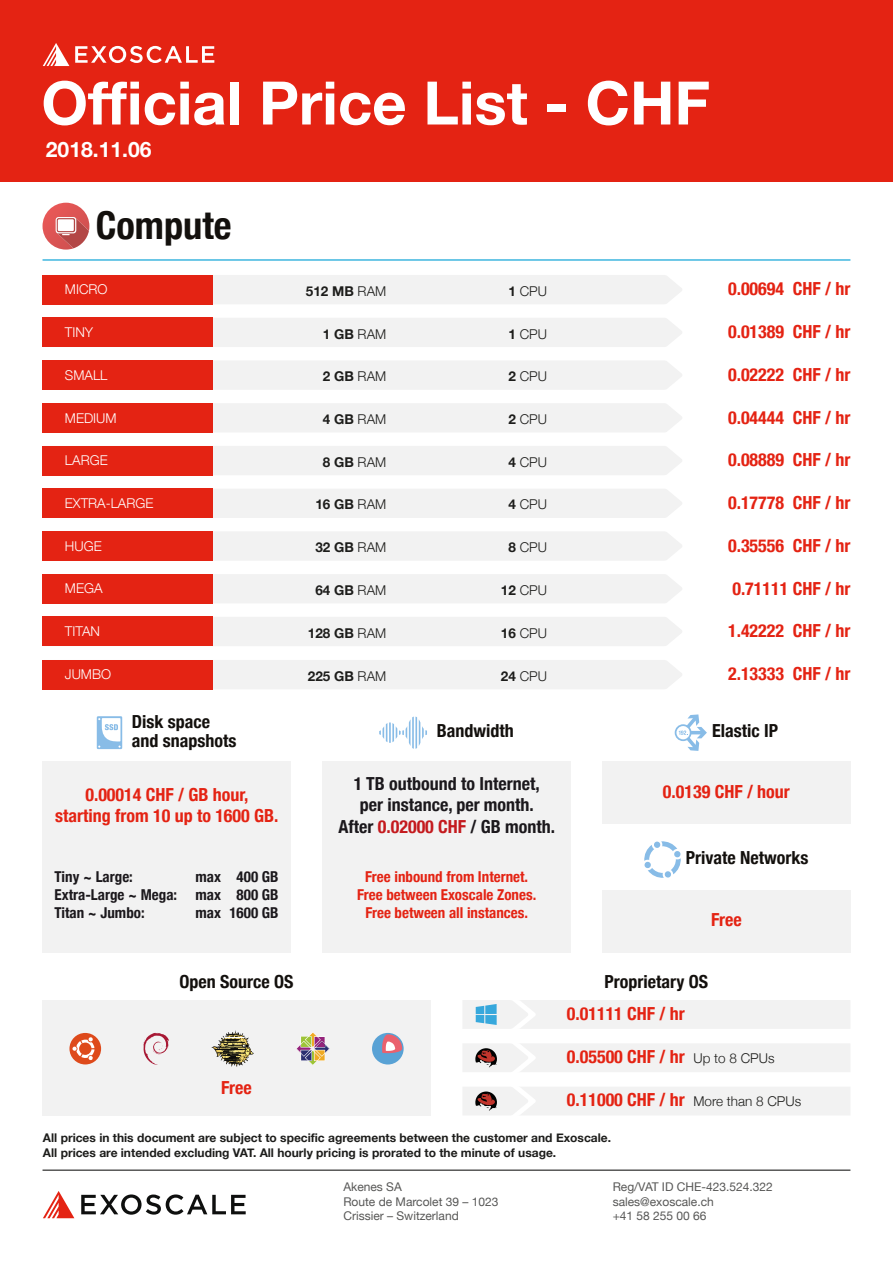
<style>
.page{position:relative;width:893px;height:1263px;background:#fff}
.page>*{position:absolute;margin:0;border:0;box-sizing:border-box;transform-origin:0 0}
.t1{font:700 60px "Helvetica Neue";color:#fff}
.t2{font:700 condensed 38.4px "Helvetica Neue";color:#13100d}
.t3{font:700 21.15px "Helvetica Neue";color:#fff}
.t4{font:700 condensed 18px/21.6px "Helvetica Neue";color:#e42313;text-align:center}
.t5{font:700 condensed 18px/18.6px "Helvetica Neue";color:#13100d}
.t6{font:700 condensed 18px/21.6px "Helvetica Neue";color:#1b181c;text-align:center}
.t7{font:700 condensed 15px/18px "Helvetica Neue";color:#e42313;text-align:center}
.t8{font:700 condensed 15px/18px "Helvetica Neue";color:#1b181c;text-align:justify}
.t9{font:700 13.5px "Helvetica Neue";color:#1d1d1b}
.t10{font:300 13.5px "Helvetica Neue";color:#fff}
.t11{font:300 13.5px "Helvetica Neue";color:#1d1d1b}
.t12{font:700 12px/15px "Helvetica Neue";color:#1d1d1b}
.t13{font:12px/14.4px "Helvetica Neue";color:#575756}
.s1{font-weight:300}
.s2{font-weight:700}
.s3{color:#c41a1e}
.s4{font-weight:300;font-stretch:normal;font-size:13.5px;color:#1d1d1b}
</style>
<div class="page">
<div style="left:0;top:0;width:893px;height:182px;background:#e42313"></div>
<hr style="left:43px;top:1169px;width:807px;height:2px;background:#575756">
<div style="left:213px;top:275px;width:469px;height:29px;background:#f2f2f2"></div>
<div style="left:43px;top:275px;width:170px;height:29px;background:#e42313"></div>
<div style="left:213px;top:318px;width:469px;height:29px;background:#f2f2f2"></div>
<div style="left:43px;top:318px;width:170px;height:29px;background:#e42313"></div>
<div style="left:213px;top:361px;width:469px;height:29px;background:#f2f2f2"></div>
<div style="left:43px;top:360px;width:170px;height:30px;background:#e42313"></div>
<div style="left:213px;top:403px;width:469px;height:29px;background:#f2f2f2"></div>
<div style="left:43px;top:403px;width:170px;height:29px;background:#e42313"></div>
<div style="left:213px;top:446px;width:469px;height:29px;background:#f2f2f2"></div>
<div style="left:43px;top:446px;width:170px;height:29px;background:#e42313"></div>
<div style="left:213px;top:489px;width:469px;height:29px;background:#f2f2f2"></div>
<div style="left:43px;top:489px;width:170px;height:29px;background:#e42313"></div>
<div style="left:213px;top:532px;width:469px;height:28px;background:#f2f2f2"></div>
<div style="left:43px;top:531px;width:170px;height:30px;background:#e42313"></div>
<div style="left:213px;top:574px;width:469px;height:29px;background:#f2f2f2"></div>
<div style="left:43px;top:574px;width:170px;height:29px;background:#e42313"></div>
<div style="left:213px;top:617px;width:469px;height:29px;background:#f2f2f2"></div>
<div style="left:43px;top:617px;width:170px;height:29px;background:#e42313"></div>
<hr style="left:43px;top:259px;width:807px;height:2px;background:#3fb6df">
<svg style="left:43px;top:203px;width:46px;height:47px"></svg>
<div style="left:58px;top:219px;width:16px;height:12px;background:#fff"></div>
<div style="left:213px;top:660px;width:469px;height:29px;background:#f2f2f2"></div>
<div style="left:43px;top:660px;width:170px;height:29px;background:#e42313"></div>
<div style="left:322px;top:761px;width:249px;height:192px;background:#f2f2f2"></div>
<div style="left:602px;top:761px;width:248px;height:63px;background:#f2f2f2"></div>
<div style="left:602px;top:890px;width:248px;height:63px;background:#f2f2f2"></div>
<div style="left:43px;top:1000px;width:388px;height:115px;background:#f2f2f2"></div>
<div style="left:43px;top:761px;width:248px;height:192px;background:#f2f2f2"></div>
<svg style="left:379px;top:717px;width:48px;height:32px"></svg>
<svg style="left:97px;top:716px;width:25px;height:33px"></svg>
<svg style="left:675px;top:714px;width:32px;height:37px"></svg>
<svg style="left:644px;top:841px;width:37px;height:37px"></svg>
<svg style="left:296px;top:1032px;width:34px;height:33px"></svg>
<div style="left:372px;top:1033px;width:32px;height:31px;background:#59a2d5;border-radius:50%"></div>
<svg style="left:382px;top:1034px;width:20px;height:19px"></svg>
<svg style="left:143px;top:1033px;width:26px;height:32px"></svg>
<svg style="left:211px;top:1030px;width:43px;height:37px"></svg>
<div style="left:69px;top:1033px;width:32px;height:31px;background:#de4a1b;border-radius:50%"></div>
<svg style="left:72px;top:1037px;width:23px;height:23px"></svg>
<div style="left:463px;top:1000px;width:387px;height:29px;background:#f2f2f2"></div>
<svg style="left:43px;top:43px;width:26px;height:23px"></svg>
<svg style="left:75px;top:46px;width:139px;height:17px"></svg>
<svg style="left:43px;top:1191px;width:31px;height:27px"></svg>
<svg style="left:81px;top:1194px;width:165px;height:21px"></svg>
<div style="left:463px;top:1044px;width:387px;height:28px;background:#f2f2f2"></div>
<div style="left:463px;top:1087px;width:387px;height:28px;background:#f2f2f2"></div>
<h1 class="t1" style="left:41px;top:56px;width:670px">Official Price List - CHF</h1>
<p class="t3" style="left:46px;top:133px;width:107px">2018.11.06</p>
<h2 class="t2" style="left:96px;top:193px;width:137px">Compute</h2>
<p class="t10" style="left:65px;top:279px;width:44px">MICRO</p>
<p class="t9" style="left:306px;top:280px;width:82px">512 MB <span class="s1">RAM</span></p>
<p class="t11" style="left:508px;top:280px;width:40px"><span class="s2">1</span> CPU</p>
<p class="t4" style="left:728px;top:277px;width:124px">0.00694 CHF / hr</p>
<p class="t10" style="left:65px;top:321px;width:30px">TINY</p>
<p class="t9" style="left:323px;top:323px;width:65px">1 GB <span class="s1">RAM</span></p>
<p class="t11" style="left:508px;top:323px;width:40px"><span class="s2">1</span> CPU</p>
<p class="t4" style="left:728px;top:320px;width:124px">0.01389 CHF / hr</p>
<p class="t10" style="left:65px;top:364px;width:44px">SMALL</p>
<p class="t9" style="left:323px;top:366px;width:65px">2 GB <span class="s1">RAM</span></p>
<p class="t11" style="left:508px;top:366px;width:40px"><span class="s2">2</span> CPU</p>
<p class="t4" style="left:728px;top:362px;width:124px">0.02222 CHF / hr</p>
<p class="t10" style="left:65px;top:407px;width:53px">MEDIUM</p>
<p class="t9" style="left:323px;top:409px;width:65px">4 GB <span class="s1">RAM</span></p>
<p class="t11" style="left:508px;top:408px;width:40px"><span class="s2">2</span> CPU</p>
<p class="t4" style="left:728px;top:405px;width:124px">0.04444 CHF / hr</p>
<p class="t10" style="left:65px;top:449px;width:44px">LARGE</p>
<p class="t9" style="left:323px;top:451px;width:65px">8 GB <span class="s1">RAM</span></p>
<p class="t11" style="left:508px;top:451px;width:40px"><span class="s2">4</span> CPU</p>
<p class="t4" style="left:728px;top:448px;width:124px">0.08889 CHF / hr</p>
<p class="t10" style="left:65px;top:492px;width:90px">EXTRA-LARGE</p>
<p class="t9" style="left:315px;top:494px;width:72px">16 GB <span class="s1">RAM</span></p>
<p class="t11" style="left:508px;top:494px;width:40px"><span class="s2">4</span> CPU</p>
<p class="t4" style="left:728px;top:491px;width:124px">0.17778 CHF / hr</p>
<p class="t10" style="left:65px;top:535px;width:38px">HUGE</p>
<p class="t9" style="left:315px;top:537px;width:72px">32 GB <span class="s1">RAM</span></p>
<p class="t11" style="left:508px;top:536px;width:40px"><span class="s2">8</span> CPU</p>
<p class="t4" style="left:728px;top:533px;width:124px">0.35556 CHF / hr</p>
<p class="t10" style="left:65px;top:578px;width:39px">MEGA</p>
<p class="t9" style="left:315px;top:579px;width:72px">64 GB <span class="s1">RAM</span></p>
<p class="t11" style="left:501px;top:579px;width:48px"><span class="s2">12</span> CPU</p>
<p class="t4" style="left:732px;top:576px;width:120px">0.71111 CHF / hr</p>
<p class="t10" style="left:65px;top:620px;width:37px">TITAN</p>
<p class="t9" style="left:308px;top:622px;width:80px">128 GB <span class="s1">RAM</span></p>
<p class="t11" style="left:501px;top:622px;width:48px"><span class="s2">16</span> CPU</p>
<p class="t4" style="left:728px;top:619px;width:124px">1.42222 CHF / hr</p>
<p class="t10" style="left:65px;top:664px;width:48px">JUMBO</p>
<p class="t9" style="left:308px;top:665px;width:80px">225 GB <span class="s1">RAM</span></p>
<p class="t11" style="left:501px;top:665px;width:48px"><span class="s2">24</span> CPU</p>
<p class="t4" style="left:728px;top:662px;width:124px">2.13333 CHF / hr</p>
<p class="t5" style="left:132px;top:711px;width:106px">Disk space and snapshots</p>
<p class="t5" style="left:437px;top:720px;width:78px">Bandwidth</p>
<p class="t5" style="left:712px;top:720px;width:67px">Elastic IP</p>
<p class="t6" style="left:338px;top:771px;width:218px">1 TB outbound to Internet,<br>per instance, per month.<br>After <span class="s3">0.02000 CHF</span> / GB month.</p>
<p class="t4" style="left:55px;top:782px;width:225px">0.00014 CHF / GB hour,<br>starting from 10 up to 1600 GB.</p>
<p class="t4" style="left:663px;top:779px;width:129px">0.0139 CHF / hour</p>
<p class="t8" style="left:55px;top:867px;width:225px;text-indent:141px">max 400 GB Extra-Large ~ Mega: max 800 GB Titan ~ Jumbo:</p>
<p class="t8" style="left:55px;top:867px;width:80px">Tiny ~ Large:</p>
<p class="t8" style="left:195px;top:903px;width:85px">max 1600 GB</p>
<p class="t7" style="left:357px;top:867px;width:180px">Free inbound from Internet.<br>Free between Exoscale Zones.<br>Free between all instances.</p>
<p class="t5" style="left:686px;top:847px;width:124px">Private Networks</p>
<p class="t4" style="left:711px;top:908px;width:32px">Free</p>
<p class="t5" style="left:180px;top:970px;width:115px">Open Source OS</p>
<p class="t5" style="left:605px;top:970px;width:105px">Proprietary OS</p>
<p class="t4" style="left:567px;top:1001px;width:120px">0.01111 CHF / hr</p>
<p class="t4" style="left:567px;top:1044px;width:209px">0.05500 CHF / hr <span class="s4">Up to 8 CPUs</span></p>
<p class="t4" style="left:567px;top:1088px;width:236px">0.11000 CHF / hr <span class="s4">More than 8 CPUs</span></p>
<p class="t4" style="left:221px;top:1076px;width:32px">Free</p>
<p class="t12" style="left:43px;top:1131px;width:570px">All prices in this document are subject to specific agreements between the customer and Exoscale.<br>All prices are intended excluding VAT. All hourly pricing is prorated to the minute of usage.</p>
<p class="t13" style="left:343px;top:1180px;width:157px">Akenes SA<br>Route de Marcolet 39 – 1023<br>Crissier – Switzerland</p>
<p class="t13" style="left:613px;top:1180px;width:162px">Reg/VAT ID CHE-423.524.322 sales@exoscale.ch<br>+41 58 255 00 66</p>
</div>
